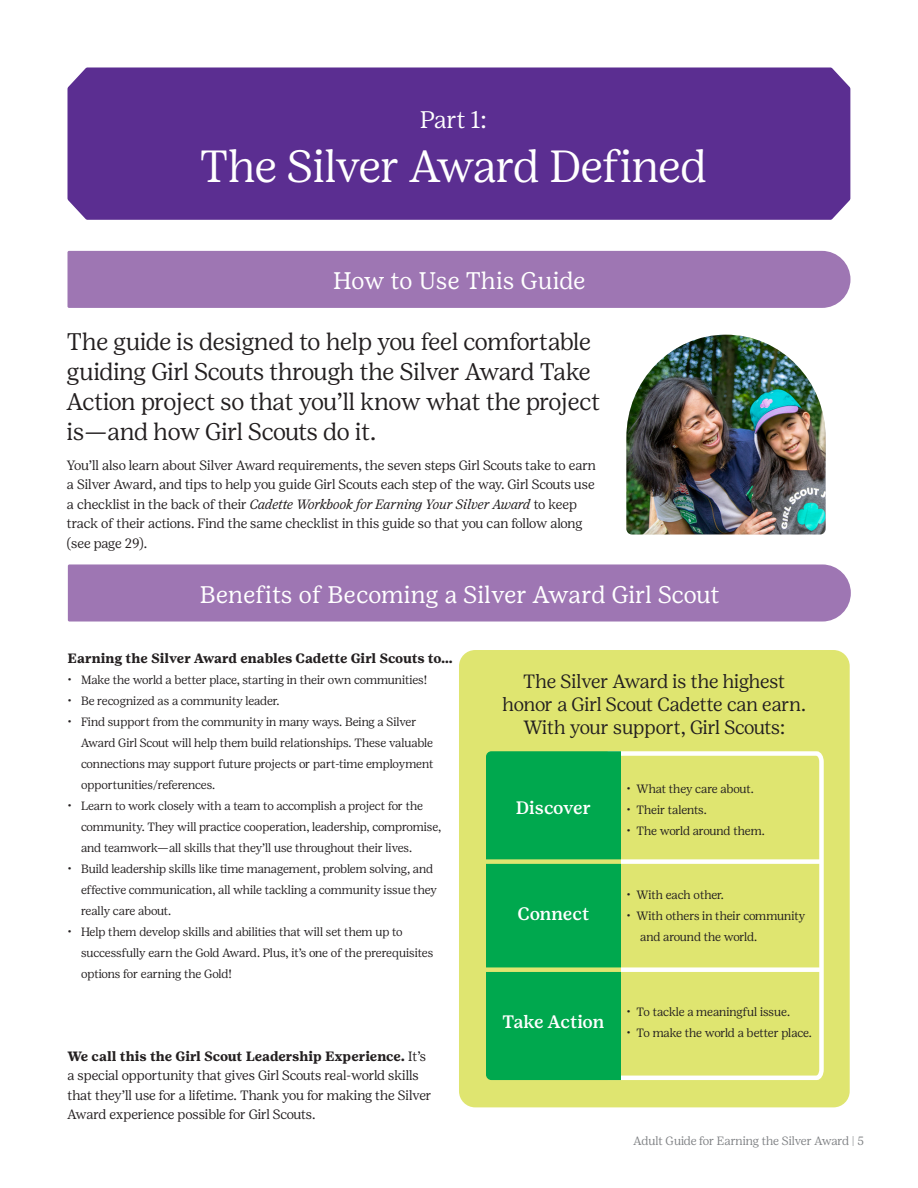
<style>
.page{position:relative;width:918px;height:1188px;background:#fff}
.page>*{position:absolute;margin:0;border:0;box-sizing:border-box;transform-origin:0 0}
.Title_white{font:300 45px "Girl Scout Display";color:#fff}
.Intro_Copy{font:300 24px/30px "Girl Scout Display";letter-spacing:-.01em;color:#231f20}
.Headline{font:24px "Girl Scout Text";letter-spacing:-.01em;color:#fff}
.Intro_Copy-2{font:300 24px "Girl Scout Display";color:#fff}
.t1{font:300 19.2px/23.1px "Girl Scout Display";letter-spacing:-.01em;color:#231f20;text-align:center}
.Chart_header{font:500 18px "Girl Scout Text";letter-spacing:-.005em;color:#fff}
.Copy{font:300 13.5px/19.5px "Girl Scout Display";letter-spacing:-.005em;color:#231f20}
.Copy-2{font:700 13.5px "Girl Scout Text";letter-spacing:-.01em;color:#231f20}
.t2{font:300 12px/21px "Girl Scout Display";color:#231f20}
.t3{font:300 12px "Girl Scout Display";color:#808285}
.s1{font-style:italic}
.s2{font-family:"Girl Scout Text";font-weight:700}
</style>
<div class="page">
<div style="left:68px;top:67px;width:782px;height:153px;background:#5b2e91"></div>
<div style="left:68px;top:251px;width:783px;height:57px;background:#9e76b3"></div>
<div style="left:68px;top:564px;width:783px;height:58px;background:#9e76b3"></div>
<img style="left:626px;top:335px;width:200px;height:199px">
<div style="left:459px;top:650px;width:391px;height:457px;background:#dfe570;border-radius:16px"></div>
<svg style="left:605px;top:751px;width:219px;height:330px"></svg>
<div style="left:486px;top:751px;width:135px;height:329px;background:#00a84e"></div>
<div style="left:486px;top:859px;width:145px;height:5px;background:#dfe570"></div>
<div style="left:486px;top:967px;width:145px;height:5px;background:#dfe570"></div>
<div style="left:621px;top:859px;width:201px;height:5px;background:#fff"></div>
<div style="left:621px;top:967px;width:201px;height:5px;background:#fff"></div>
<p class="Intro_Copy-2" style="left:420px;top:105px;width:68px">Part 1:</p>
<p class="Title_white" style="left:200px;top:139px;width:509px">The Silver Award Defined</p>
<p class="Headline" style="left:333px;top:266px;width:254px">How to Use This Guide</p>
<p class="Intro_Copy" style="left:67px;top:326px;width:535px">The guide is designed to help you feel comfortable guiding Girl Scouts through the Silver Award Take Action project so that you’ll know what the project is—and how Girl Scouts do it.</p>
<p class="Copy" style="left:67px;top:455px;width:531px">You’ll also learn about Silver Award requirements, the seven steps Girl Scouts take to earn a Silver Award, and tips to help you guide Girl Scouts each step of the way. Girl Scouts use a checklist in the back of their <span class="s1">Cadette Workbook for Earning Your Silver Award</span> to keep track of their actions. Find the same checklist in this guide so that you can follow along (see page 29).</p>
<p class="Headline" style="left:200px;top:580px;width:522px">Benefits of Becoming a Silver Award Girl Scout</p>
<p class="Copy-2" style="left:68px;top:650px;width:387px">Earning the Silver Award enables Cadette Girl Scouts to…</p>
<p class="t2" style="left:68px;top:669px;width:361px">• Make the world a better place, starting in their own communities!</p>
<p class="t2" style="left:68px;top:690px;width:214px">• Be recognized as a community leader.</p>
<p class="t2" style="left:81px;top:711px;width:354px;text-indent:-14px">• Find support from the community in many ways. Being a Silver Award Girl Scout will help them build relationships. These valuable connections may support future projects or part-time employment opportunities/references.</p>
<p class="t2" style="left:81px;top:795px;width:362px;text-indent:-14px">• Learn to work closely with a team to accomplish a project for the community. They will practice cooperation, leadership, compromise, and teamwork—all skills that they’ll use throughout their lives.</p>
<p class="t2" style="left:81px;top:858px;width:357px;text-indent:-14px">• Build leadership skills like time management, problem solving, and effective communication, all while tackling a community issue they really care about.</p>
<p class="t2" style="left:81px;top:921px;width:354px;text-indent:-14px">• Help them develop skills and abilities that will set them up to successfully earn the Gold Award. Plus, it’s one of the prerequisites options for earning the Gold!</p>
<p class="Copy" style="left:68px;top:1046px;width:366px"><span class="s2">We call this the Girl Scout Leadership Experience.</span> It’s a special opportunity that gives Girl Scouts real-world skills that they’ll use for a lifetime. Thank you for making the Silver Award experience possible for Girl Scouts.</p>
<p class="t1" style="left:502px;top:669px;width:305px">The Silver Award is the highest honor a Girl Scout Cadette can earn.</p>
<p class="t1" style="left:523px;top:715px;width:263px">With your support, Girl Scouts:</p>
<p class="Chart_header" style="left:516px;top:797px;width:77px">Discover</p>
<p class="Chart_header" style="left:517px;top:902px;width:74px">Connect</p>
<p class="t2" style="left:627px;top:778px;width:129px">• What they care about.</p>
<p class="t2" style="left:627px;top:799px;width:82px">• Their talents.</p>
<p class="t2" style="left:627px;top:820px;width:140px">• The world around them.</p>
<p class="t2" style="left:627px;top:884px;width:99px">• With each other.</p>
<p class="t2" style="left:640px;top:905px;width:167px;text-indent:-14px">• With others in their community and around the world.</p>
<p class="Chart_header" style="left:503px;top:1011px;width:103px">Take Action</p>
<p class="t2" style="left:627px;top:1001px;width:165px">• To tackle a meaningful issue.</p>
<p class="t2" style="left:627px;top:1022px;width:187px">• To make the world a better place.</p>
<p class="t3" style="left:634px;top:1134px;width:232px">Adult Guide for Earning the Silver Award | 5</p>
</div>
